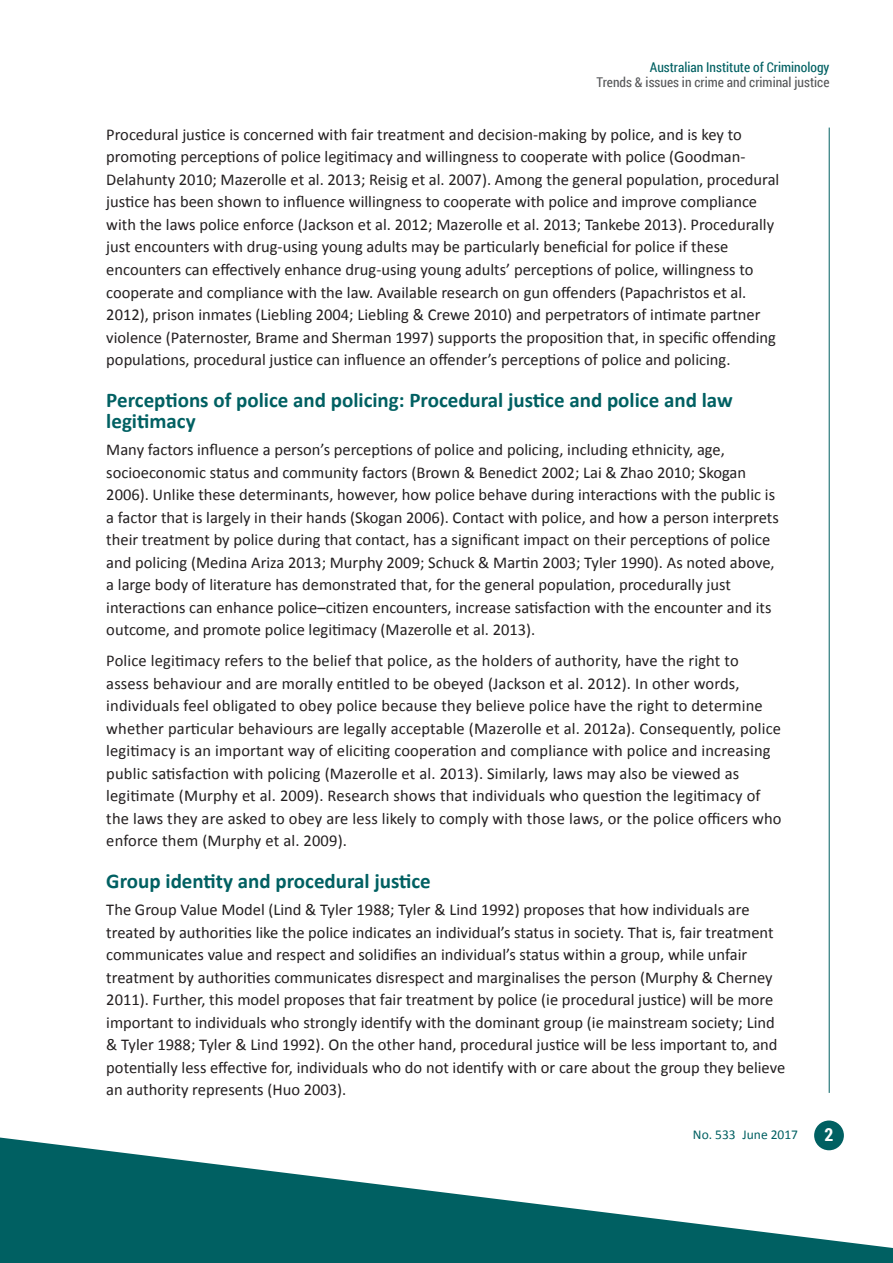
<style>
.page{position:relative;width:893px;height:1263px;background:#fff}
.page>*{position:absolute;margin:0;border:0;box-sizing:border-box;transform-origin:0 0}
.t1{font:700 21px/21px "Calibri";color:#006062}
.t2{font:700 18px "Roboto Condensed";color:#fff}
.t3{font:16.5px/22.5px "Calibri";color:#231f20}
.t4{font:13.5px "Roboto Condensed";color:#57585a}
.t5{font:13.5px "Roboto Condensed";color:#006062}
.t6{font:13.5px "Calibri";color:#006062}
</style>
<div class="page">
<hr style="left:829px;top:128px;width:1px;height:965px;background:#006062">
<div style="left:814px;top:1120px;width:30px;height:30px;background:#006062;border-radius:50%"></div>
<svg style="left:0;top:1137px;width:893px;height:126px;fill:#006062"></svg>
<p class="t5" style="left:650px;top:58px;width:181px">Australian Institute of Criminology</p>
<p class="t4" style="left:597px;top:73px;width:234px">Trends &amp; issues in crime and criminal justice</p>
<p class="t3" style="left:106px;top:123px;width:674px">Procedural justice is concerned with fair treatment and decision-making by police, and is key to promoting perceptions of police legitimacy and willingness to cooperate with police (Goodman-Delahunty 2010; Mazerolle et al. 2013; Reisig et al. 2007). Among the general population, procedural justice has been shown to influence willingness to cooperate with police and improve compliance with the laws police enforce (Jackson et al. 2012; Mazerolle et al. 2013; Tankebe 2013). Procedurally just encounters with drug-using young adults may be particularly beneficial for police if these encounters can effectively enhance drug-using young adults’ perceptions of police, willingness to cooperate and compliance with the law. Available research on gun offenders (Papachristos et al.<br>2012), prison inmates (Liebling 2004; Liebling &amp; Crewe 2010) and perpetrators of intimate partner violence (Paternoster, Brame and Sherman 1997) supports the proposition that, in specific offending populations, procedural justice can influence an offender’s perceptions of police and policing.</p>
<p class="t1" style="left:106px;top:389px;width:628px">Perceptions of police and policing: Procedural justice and police and law legitimacy</p>
<p class="t3" style="left:106px;top:438px;width:674px">Many factors influence a person’s perceptions of police and policing, including ethnicity, age, socioeconomic status and community factors (Brown &amp; Benedict 2002; Lai &amp; Zhao 2010; Skogan 2006). Unlike these determinants, however, how police behave during interactions with the public is a factor that is largely in their hands (Skogan 2006). Contact with police, and how a person interprets their treatment by police during that contact, has a significant impact on their perceptions of police and policing (Medina Ariza 2013; Murphy 2009; Schuck &amp; Martin 2003; Tyler 1990). As noted above, a large body of literature has demonstrated that, for the general population, procedurally just interactions can enhance police–citizen encounters, increase satisfaction with the encounter and its outcome, and promote police legitimacy (Mazerolle et al. 2013).</p>
<p class="t3" style="left:106px;top:649px;width:677px">Police legitimacy refers to the belief that police, as the holders of authority, have the right to assess behaviour and are morally entitled to be obeyed (Jackson et al. 2012). In other words, individuals feel obligated to obey police because they believe police have the right to determine whether particular behaviours are legally acceptable (Mazerolle et al. 2012a). Consequently, police legitimacy is an important way of eliciting cooperation and compliance with police and increasing public satisfaction with policing (Mazerolle et al. 2013). Similarly, laws may also be viewed as legitimate (Murphy et al. 2009). Research shows that individuals who question the legitimacy of the laws they are asked to obey are less likely to comply with those laws, or the police officers who enforce them (Murphy et al. 2009).</p>
<p class="t1" style="left:106px;top:870px;width:326px">Group identity and procedural justice</p>
<p class="t3" style="left:106px;top:898px;width:680px">The Group Value Model (Lind &amp; Tyler 1988; Tyler &amp; Lind 1992) proposes that how individuals are treated by authorities like the police indicates an individual’s status in society. That is, fair treatment communicates value and respect and solidifies an individual’s status within a group, while unfair treatment by authorities communicates disrespect and marginalises the person (Murphy &amp; Cherney 2011). Further, this model proposes that fair treatment by police (ie procedural justice) will be more important to individuals who strongly identify with the dominant group (ie mainstream society; Lind &amp; Tyler 1988; Tyler &amp; Lind 1992). On the other hand, procedural justice will be less important to, and potentially less effective for, individuals who do not identify with or care about the group they believe an authority represents (Huo 2003).</p>
<p class="t6" style="left:693px;top:1125px;width:107px">No. 533 June 2017</p>
<p class="t2" style="left:824px;top:1122px;width:10px">2</p>
</div>
